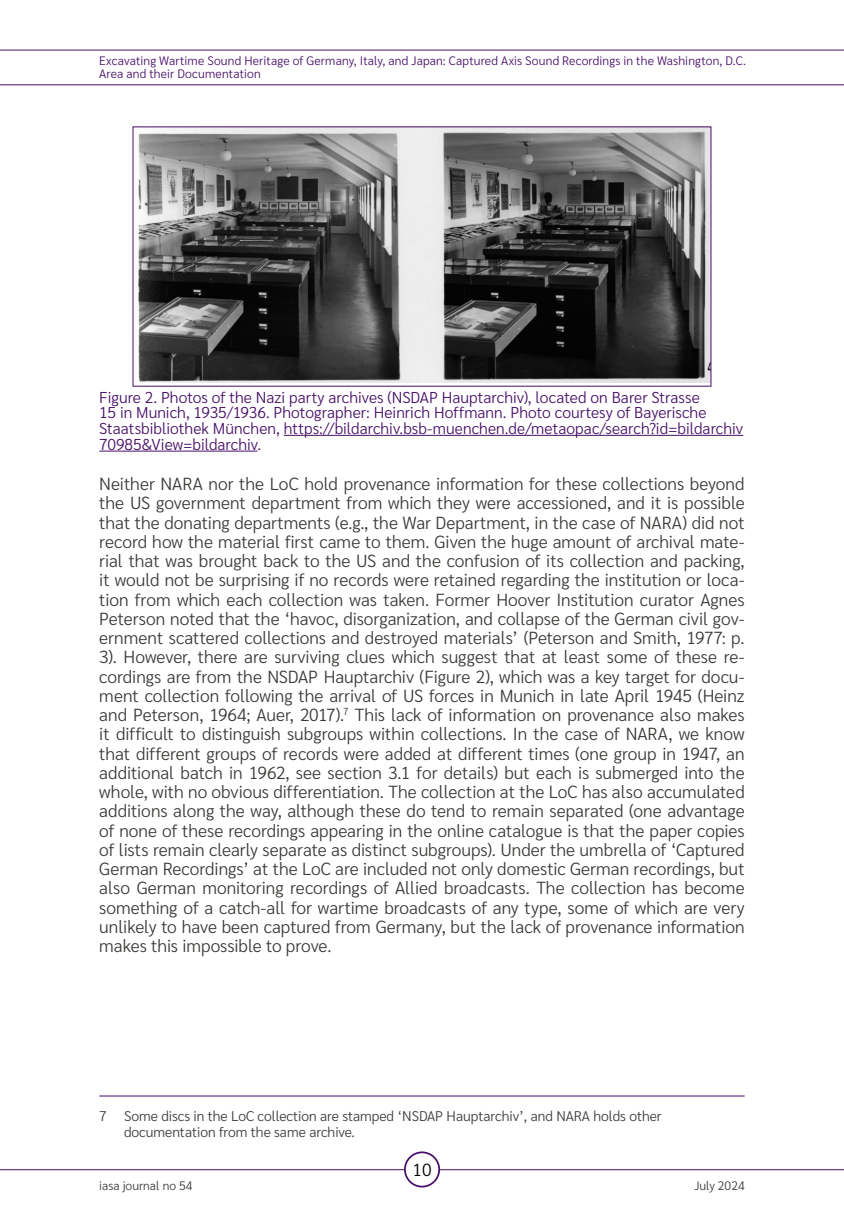
<style>
.page{position:relative;width:844px;height:1216px;background:#fff}
.page>*{position:absolute;margin:0;border:0;box-sizing:border-box;transform-origin:0 0}
.t1{font:300 17.5px/19.2px "Sarabun";letter-spacing:-.005em;color:#3b3936;text-align:justify}
.t2{font:300 17.5px "Sarabun";color:#000}
.t3{font:300 15.75px/15.8px "Sarabun";color:#470f67}
.t4{font:300 14px/15.8px "Sarabun";color:#3b3936}
.t5{font:300 12.25px/12.2px "Sarabun";letter-spacing:.01em;color:#470f67}
.t6{font:300 12.25px "Sarabun";color:#3b3936}
</style>
<div class="page">
<hr style="left:0;top:1169px;width:843px;height:1px;background:#470f67">
<div style="left:405px;top:1152px;width:34px;height:34px;background:#fff;border-radius:50%"></div>
<div style="left:404px;top:1151px;width:36px;height:36px;border:2px solid #470f67;border-radius:50%"></div>
<hr style="left:0;top:50px;width:843px;height:1px;background:#470f67">
<hr style="left:0;top:84px;width:843px;height:1px;background:#470f67">
<hr style="left:284px;top:435px;width:459px;height:1px;background:#470f67">
<hr style="left:99px;top:450px;width:158px;height:1px;background:#470f67">
<img style="left:138px;top:128px;width:571px;height:255px">
<hr style="left:99px;top:1095px;width:645px;height:1px;background:#470f67">
<p class="t5" style="left:99px;top:55px;width:648px">Excavating Wartime Sound Heritage of Germany, Italy, and Japan: Captured Axis Sound Recordings in the Washington, D.C.<br>Area and their Documentation</p>
<p class="t3" style="left:99px;top:389px;width:645px">Figure 2. Photos of the Nazi party archives (NSDAP Hauptarchiv), located on Barer Strasse<br>15 in Munich, 1935/1936. Photographer: Heinrich Hoffmann. Photo courtesy of Bayerische Staatsbibliothek München, https://bildarchiv.bsb-muenchen.de/metaopac/search?id=bildarchiv 70985&amp;View=bildarchiv.</p>
<p class="t1" style="left:99px;top:474px;width:646px">Neither NARA nor the LoC hold provenance information for these collections beyond the US government department from which they were accessioned, and it is possible that the donating departments (e.g., the War Department, in the case of NARA) did not record how the material first came to them. Given the huge amount of archival mate&shy;rial that was brought back to the US and the confusion of its collection and packing, it would not be surprising if no records were retained regarding the institution or loca&shy;tion from which each collection was taken. Former Hoover Institution curator Agnes Peterson noted that the ‘havoc, disorganization, and collapse of the German civil gov&shy;ernment scattered collections and destroyed materials’ (Peterson and Smith, 1977: p.<br>3). However, there are surviving clues which suggest that at least some of these re&shy;cordings are from the NSDAP Hauptarchiv (Figure 2), which was a key target for docu&shy;ment collection following the arrival of US forces in Munich in late April 1945 (Heinz and Peterson, 1964; Auer, 2017).<sup>7</sup> This lack of information on provenance also makes it difficult to distinguish subgroups within collections. In the case of NARA, we know that different groups of records were added at different times (one group in 1947, an additional batch in 1962, see section 3.1 for details) but each is submerged into the whole, with no obvious differentiation. The collection at the LoC has also accumulated additions along the way, although these do tend to remain separated (one advantage of none of these recordings appearing in the online catalogue is that the paper copies of lists remain clearly separate as distinct subgroups). Under the umbrella of ‘Captured German Recordings’ at the LoC are included not only domestic German recordings, but also German monitoring recordings of Allied broadcasts. The collection has become something of a catch-all for wartime broadcasts of any type, some of which are very unlikely to have been captured from Germany, but the lack of provenance information makes this impossible to prove.</p>
<p class="t4" style="left:124px;top:1108px;width:539px;text-indent:-25px">7 Some discs in the LoC collection are stamped ‘NSDAP Hauptarchiv’, and NARA holds other documentation from the same archive.</p>
<p class="t2" style="left:412px;top:1159px;width:21px">10</p>
<p class="t6" style="left:99px;top:1178px;width:95px">iasa journal no 54</p>
<p class="t6" style="left:694px;top:1178px;width:52px">July 2024</p>
</div>
